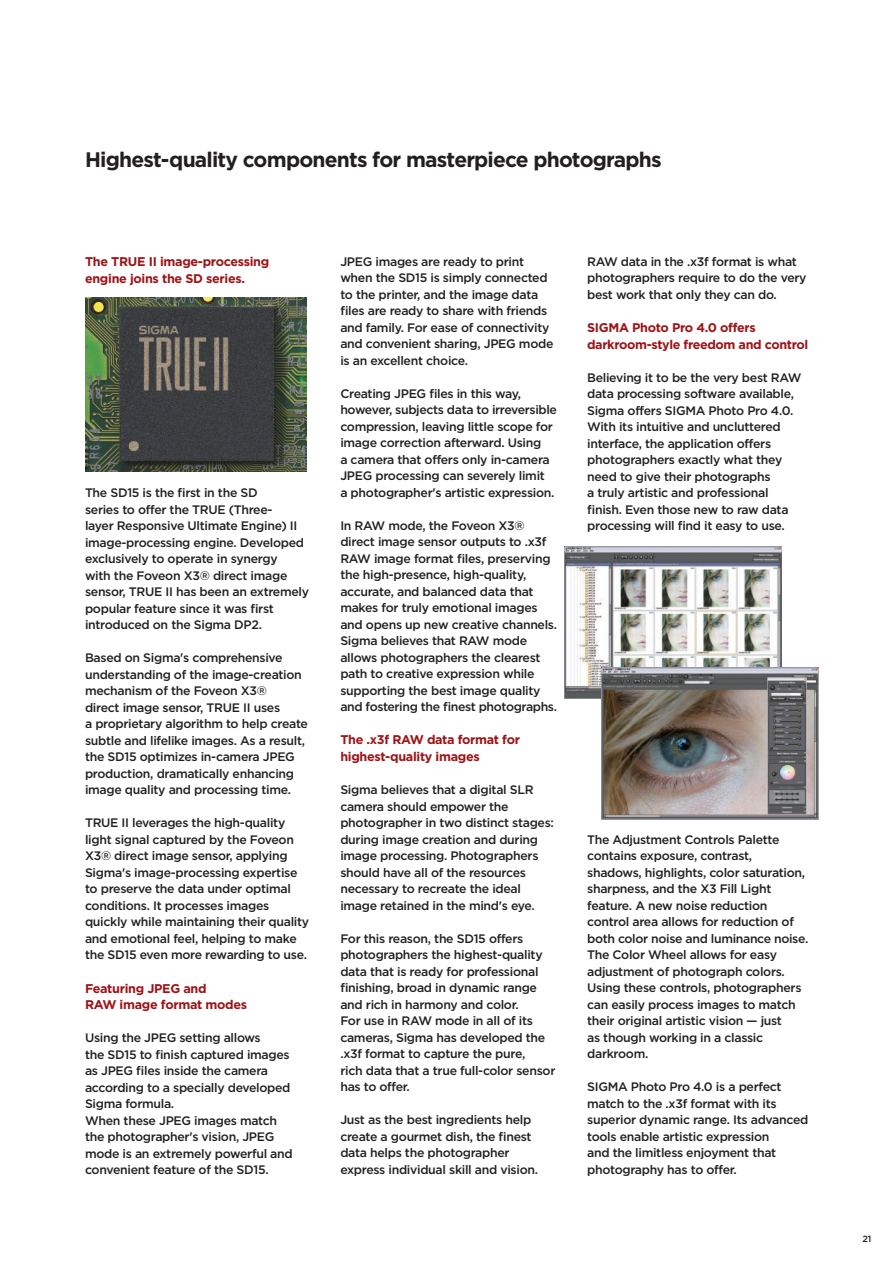
<style>
.page{position:relative;width:893px;height:1263px;background:#fff}
.page>*{position:absolute;margin:0;border:0;box-sizing:border-box;transform-origin:0 0}
.t1{font:700 21px "Gotham";letter-spacing:-.04em;color:#231f20}
.t2{font:700 12.6px/16.8px "Gotham";letter-spacing:-.025em;color:#9c1418}
.t3{font:500 12.3px/16.5px "Gotham";letter-spacing:-.025em;color:#231f20}
.t4{font:500 9px "Gotham";color:#231f20}
</style>
<div class="page">
<img style="left:564px;top:546px;width:217px;height:152px">
<img style="left:602px;top:668px;width:217px;height:152px">
<img style="left:85px;top:298px;width:221px;height:174px">
<h1 class="t1" style="left:85px;top:147px;width:578px">Highest-quality components for masterpiece photographs</h1>
<p class="t2" style="left:85px;top:253px;width:186px">The TRUE II image-processing engine joins the SD series.</p>
<p class="t3" style="left:85px;top:484px;width:226px">The SD15 is the first in the SD<br>series to offer the TRUE (Three-<br>layer Responsive Ultimate Engine) II image-processing engine. Developed exclusively to operate in synergy<br>with the Foveon X3® direct image sensor, TRUE II has been an extremely popular feature since it was first introduced on the Sigma DP2.</p>
<p class="t3" style="left:85px;top:649px;width:224px">Based on Sigma's comprehensive understanding of the image-creation mechanism of the Foveon X3®<br>direct image sensor, TRUE II uses<br>a proprietary algorithm to help create subtle and lifelike images. As a result, the SD15 optimizes in-camera JPEG production, dramatically enhancing image quality and processing time.</p>
<p class="t3" style="left:85px;top:814px;width:226px">TRUE II leverages the high-quality light signal captured by the Foveon X3® direct image sensor, applying Sigma's image-processing expertise to preserve the data under optimal conditions. It processes images quickly while maintaining their quality and emotional feel, helping to make the SD15 even more rewarding to use.</p>
<p class="t2" style="left:85px;top:979px;width:164px">Featuring JPEG and<br>RAW image format modes</p>
<p class="t3" style="left:85px;top:1029px;width:209px">Using the JPEG setting allows<br>the SD15 to finish captured images as JPEG files inside the camera according to a specially developed<br>Sigma formula.<br>When these JPEG images match the photographer's vision, JPEG mode is an extremely powerful and convenient feature of the SD15.</p>
<p class="t3" style="left:340px;top:253px;width:215px">JPEG images are ready to print when the SD15 is simply connected to the printer, and the image data files are ready to share with friends and family. For ease of connectivity and convenient sharing, JPEG mode is an excellent choice.</p>
<p class="t3" style="left:340px;top:385px;width:218px">Creating JPEG files in this way, however, subjects data to irreversible compression, leaving little scope for image correction afterward. Using<br>a camera that offers only in-camera JPEG processing can severely limit<br>a photographer's artistic expression.</p>
<p class="t3" style="left:340px;top:517px;width:218px">In RAW mode, the Foveon X3® direct image sensor outputs to .x3f RAW image format files, preserving the high-presence, high-quality, accurate, and balanced data that makes for truly emotional images and opens up new creative channels.<br>Sigma believes that RAW mode allows photographers the clearest path to creative expression while supporting the best image quality and fostering the finest photographs.</p>
<p class="t2" style="left:340px;top:731px;width:181px">The .x3f RAW data format for highest-quality images</p>
<p class="t3" style="left:340px;top:781px;width:215px">Sigma believes that a digital SLR camera should empower the photographer in two distinct stages: during image creation and during image processing. Photographers should have all of the resources necessary to recreate the ideal image retained in the mind's eye.</p>
<p class="t3" style="left:340px;top:930px;width:217px">For this reason, the SD15 offers photographers the highest-quality data that is ready for professional finishing, broad in dynamic range and rich in harmony and color.<br>For use in RAW mode in all of its cameras, Sigma has developed the .x3f format to capture the pure,<br>rich data that a true full-color sensor has to offer.</p>
<p class="t3" style="left:340px;top:1111px;width:199px">Just as the best ingredients help create a gourmet dish, the finest data helps the photographer express individual skill and vision.</p>
<p class="t3" style="left:587px;top:253px;width:221px">RAW data in the .x3f format is what photographers require to do the very best work that only they can do.</p>
<p class="t2" style="left:587px;top:319px;width:223px">SIGMA Photo Pro 4.0 offers darkroom-style freedom and control</p>
<p class="t3" style="left:587px;top:369px;width:216px">Believing it to be the very best RAW data processing software available, Sigma offers SIGMA Photo Pro 4.0.<br>With its intuitive and uncluttered interface, the application offers photographers exactly what they need to give their photographs<br>a truly artistic and professional finish. Even those new to raw data processing will find it easy to use.</p>
<p class="t3" style="left:587px;top:831px;width:223px">The Adjustment Controls Palette contains exposure, contrast, shadows, highlights, color saturation, sharpness, and the X3 Fill Light feature. A new noise reduction control area allows for reduction of both color noise and luminance noise.<br>The Color Wheel allows for easy adjustment of photograph colors.<br>Using these controls, photographers can easily process images to match their original artistic vision — just<br>as though working in a classic darkroom.</p>
<p class="t3" style="left:587px;top:1078px;width:223px">SIGMA Photo Pro 4.0 is a perfect match to the .x3f format with its superior dynamic range. Its advanced tools enable artistic expression<br>and the limitless enjoyment that photography has to offer.</p>
<p class="t4" style="left:863px;top:1233px;width:10px">21</p>
</div>
